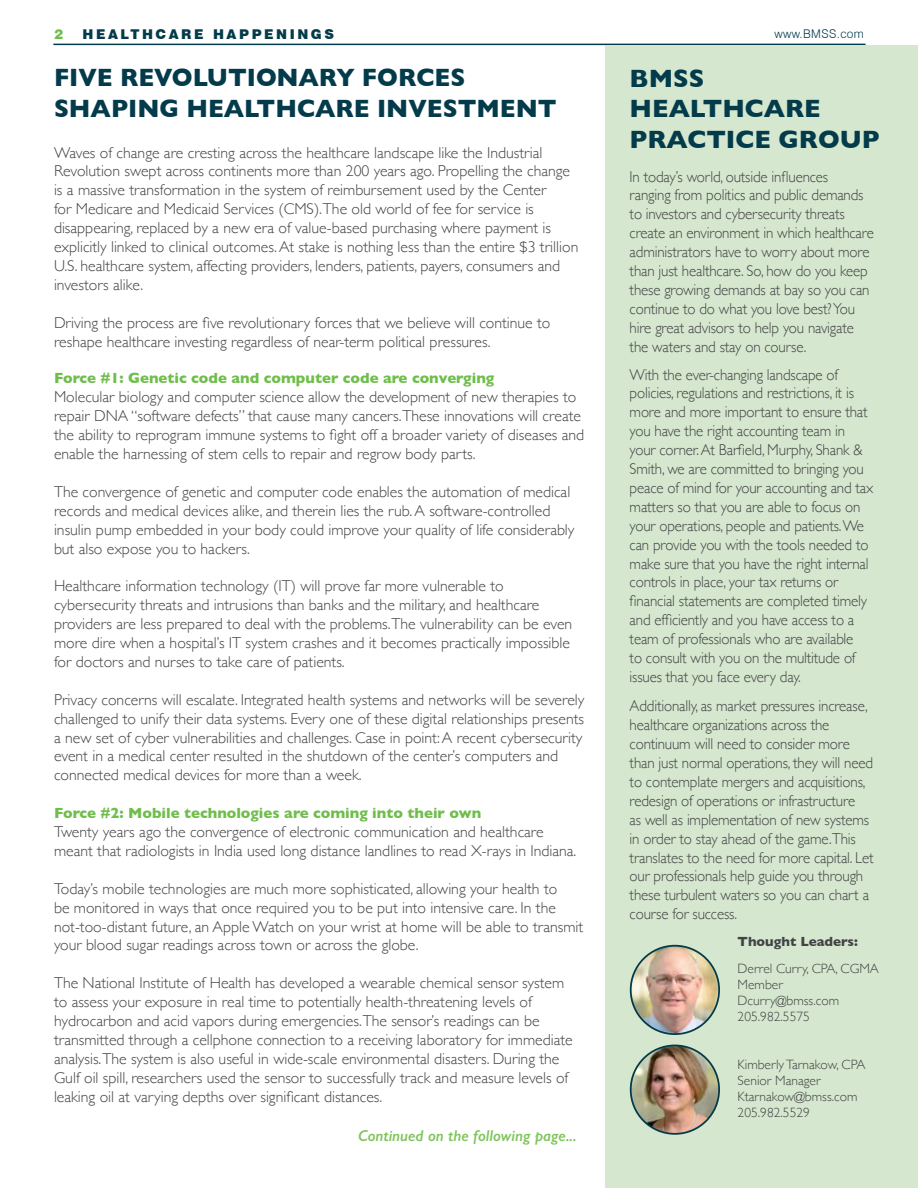
<style>
.page{position:relative;width:918px;height:1188px;background:#fff}
.page>*{position:absolute;margin:0;border:0;box-sizing:border-box;transform-origin:0 0}
.t1{font:700 25.5px/30.6px "Gill Sans";color:#033b4b;scale:.96 1}
.t2{font:700 25.5px/30.6px "Gill Sans";color:#033b4b}
.t3{font:300 15.75px/18.9px "Gill Sans";color:#434345}
.t4{font:300 15.75px/18.9px "Gill Sans";color:#434345;scale:.95 1}
.t5{font:italic 600 15.75px "Gill Sans";color:#7fc45b}
.t6{font:700 15px "Gill Sans";color:#6ebe4a}
.t7{font:300 13.5px/16.2px "Gill Sans";color:#434345}
.t8{font:900 13.5px "Swiss 721 BT";letter-spacing:.19em;color:#033b4b}
.t9{font:700 13.5px "Gill Sans";color:#434345}
.t10{font:900 13.5px "Swiss 721 BT";color:#6ebe4a}
.t11{font:300 12px "Swiss 721 BT";letter-spacing:.03em;color:#033b4b}
</style>
<div class="page">
<hr style="left:53px;top:44px;width:813px;height:1px;background:#033b4b">
<div style="left:606px;top:45px;width:312px;height:1143px;background:#d5e7ce"></div>
<img style="left:631px;top:1045px;width:88px;height:89px;border-radius:44px">
<div style="left:630px;top:1045px;width:90px;height:90px;border:2px solid #033b4b;border-radius:50%"></div>
<img style="left:631px;top:946px;width:88px;height:88px;border-radius:44px">
<div style="left:630px;top:945px;width:90px;height:90px;border:2px solid #033b4b;border-radius:50%"></div>
<p class="t10" style="left:54px;top:26px;width:10px">2</p>
<p class="t8" style="left:82px;top:26px;width:253px">HEALTHCARE HAPPENINGS</p>
<p class="t11" style="left:774px;top:27px;width:91px">www.BMSS.com</p>
<h1 class="t1" style="left:54px;top:62px;width:525px">FIVE REVOLUTIONARY FORCES<br>SHAPING HEALTHCARE INVESTMENT</h1>
<p class="t3" style="left:54px;top:142px;width:526px">Waves of change are cresting across the healthcare landscape like the Industrial Revolution swept across continents more than 200 years ago. Propelling the change is a massive transformation in the system of reimbursement used by the Center<br>for Medicare and Medicaid Services (CMS).The old world of fee for service is disappearing, replaced by a new era of value-based purchasing where payment is explicitly linked to clinical outcomes. At stake is nothing less than the entire $3 trillion U.S. healthcare system, affecting providers, lenders, patients, payers, consumers and investors alike.</p>
<p class="t3" style="left:54px;top:312px;width:498px">Driving the process are five revolutionary forces that we believe will continue to reshape healthcare investing regardless of near-term political pressures.</p>
<p class="t6" style="left:54px;top:367px;width:442px">Force #1: Genetic code and computer code are converging</p>
<p class="t3" style="left:54px;top:387px;width:532px">Molecular biology and computer science allow the development of new therapies to repair DNA “software defects” that cause many cancers.These innovations will create the ability to reprogram immune systems to fight off a broader variety of diseases and enable the harnessing of stem cells to repair and regrow body parts.</p>
<p class="t3" style="left:54px;top:482px;width:522px">The convergence of genetic and computer code enables the automation of medical records and medical devices alike, and therein lies the rub. A software-controlled insulin pump embedded in your body could improve your quality of life considerably but also expose you to hackers.</p>
<p class="t3" style="left:54px;top:576px;width:520px">Healthcare information technology (IT) will prove far more vulnerable to cybersecurity threats and intrusions than banks and the military, and healthcare providers are less prepared to deal with the problems.The vulnerability can be even more dire when a hospital’s IT system crashes and it becomes practically impossible for doctors and nurses to take care of patients.</p>
<p class="t3" style="left:54px;top:689px;width:532px">Privacy concerns will escalate. Integrated health systems and networks will be severely challenged to unify their data systems. Every one of these digital relationships presents a new set of cyber vulnerabilities and challenges. Case in point: A recent cybersecurity event in a medical center resulted in the shutdown of the center’s computers and connected medical devices for more than a week.</p>
<p class="t6" style="left:54px;top:801px;width:429px">Force #2: Mobile technologies are coming into their own</p>
<p class="t3" style="left:54px;top:822px;width:524px">Twenty years ago the convergence of electronic communication and healthcare meant that radiologists in India used long distance landlines to read X-rays in Indiana.</p>
<p class="t3" style="left:54px;top:878px;width:531px">Today’s mobile technologies are much more sophisticated, allowing your health to<br>be monitored in ways that once required you to be put into intensive care. In the not-too-distant future, an Apple Watch on your wrist at home will be able to transmit your blood sugar readings across town or across the globe.</p>
<p class="t3" style="left:54px;top:973px;width:520px">The National Institute of Health has developed a wearable chemical sensor system to assess your exposure in real time to potentially health-threatening levels of hydrocarbon and acid vapors during emergencies.The sensor’s readings can be transmitted through a cellphone connection to a receiving laboratory for immediate analysis.The system is also useful in wide-scale environmental disasters. During the Gulf oil spill, researchers used the sensor to successfully track and measure levels of leaking oil at varying depths over significant distances.</p>
<p class="t5" style="left:358px;top:1126px;width:220px">Continued on the following page...</p>
<h1 class="t2" style="left:630px;top:62px;width:251px">BMSS<br>HEALTHCARE<br>PRACTICE GROUP</h1>
<p class="t4" style="left:630px;top:166px;width:259px">In today’s world, outside influences<br>ranging from politics and public demands to investors and cybersecurity threats create an environment in which healthcare administrators have to worry about more than just healthcare. So, how do you keep these growing demands at bay so you can continue to do what you love best? You hire great advisors to help you navigate the waters and stay on course.</p>
<p class="t4" style="left:630px;top:364px;width:258px">With the ever-changing landscape of policies, regulations and restrictions, it is more and more important to ensure that you have the right accounting team in your corner. At Barfield, Murphy, Shank &amp; Smith, we are committed to bringing you peace of mind for your accounting and tax matters so that you are able to focus on your operations, people and patients. We can provide you with the tools needed to make sure that you have the right internal controls in place, your tax returns or financial statements are completed timely and efficiently and you have access to a team of professionals who are available<br>to consult with you on the multitude of issues that you face every day.</p>
<p class="t4" style="left:630px;top:696px;width:258px">Additionally, as market pressures increase, healthcare organizations across the continuum will need to consider more than just normal operations, they will need to contemplate mergers and acquisitions, redesign of operations or infrastructure<br>as well as implementation of new systems in order to stay ahead of the game.This translates to the need for more capital. Let our professionals help guide you through these turbulent waters so you can chart a course for success.</p>
<p class="t9" style="left:738px;top:930px;width:122px">Thought Leaders:</p>
<p class="t7" style="left:738px;top:959px;width:143px">Derrel Curry, CPA, CGMA<br>Member<br>Dcurry@bmss.com<br>205.982.5575</p>
<p class="t7" style="left:738px;top:1055px;width:129px">Kimberly Tarnakow, CPA<br>Senior Manager<br>Ktarnakow@bmss.com<br>205.982.5529</p>
</div>
